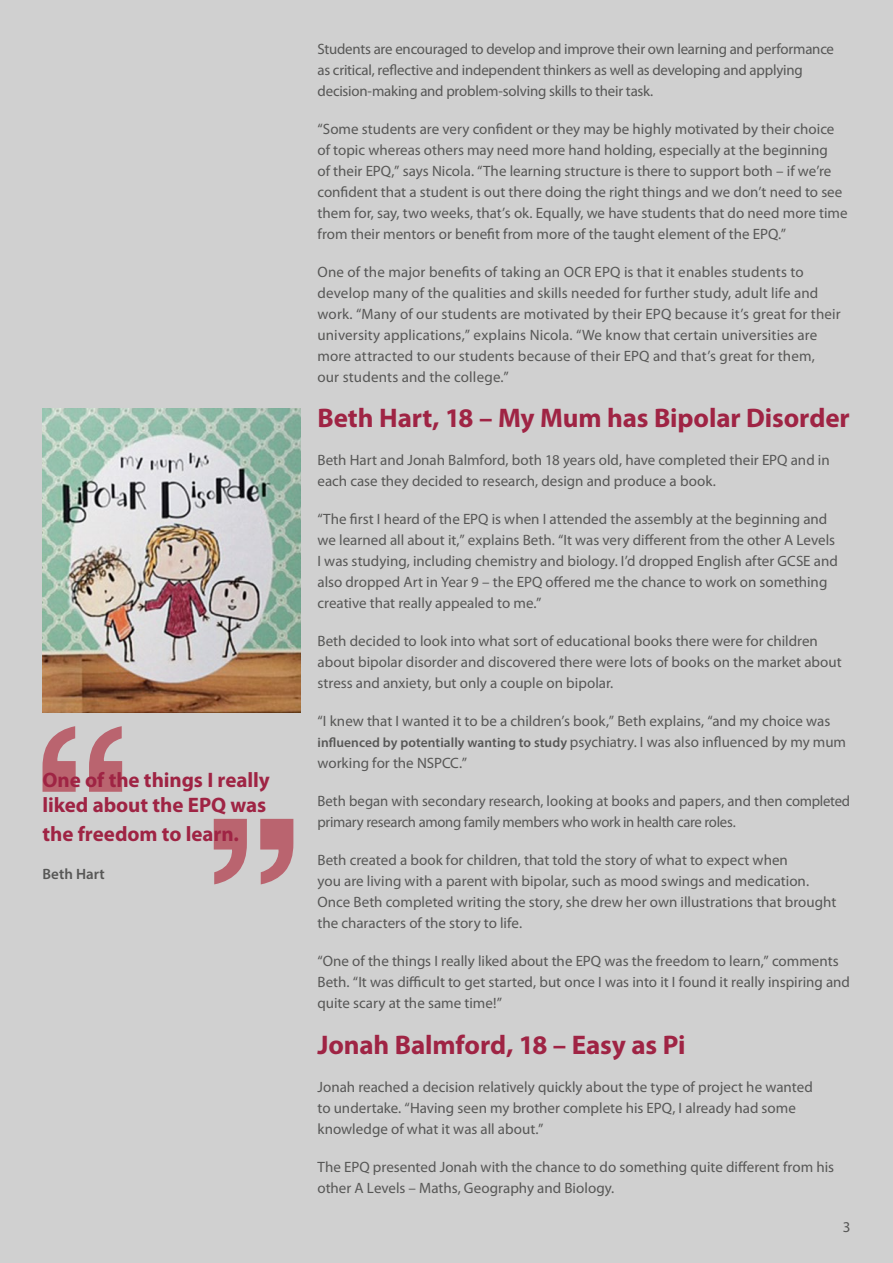
<style>
.page{position:relative;width:893px;height:1263px;background:#d0d0d0}
.page>*{position:absolute;margin:0;border:0;box-sizing:border-box;transform-origin:0 0}
.Subhead_1{font:700 27px "Myriad Pro";letter-spacing:-.005em;color:#9f2444}
.Body{font:700 27px "Myriad Pro";letter-spacing:-.005em;color:#9f2444}
.Subhead_1-2{font:700 21px/25.5px "Myriad Pro";letter-spacing:-.005em;color:#9f2444}
.Body-2{font:15px/21px "Myriad Pro";color:#575756}
.Body-3{font:600 15px "Myriad Pro";letter-spacing:.005em;color:#575756}
.Body-4{font:600 13.5px "Myriad Pro";letter-spacing:.005em;color:#575756}
.s1{font-weight:400;font-size:15px}
</style>
<div class="page">
<svg style="left:43px;top:726px;width:79px;height:66px"></svg>
<svg style="left:214px;top:819px;width:79px;height:65px"></svg>
<img style="left:43px;top:409px;width:257px;height:303px">
<h3 class="Subhead_1-2" style="left:43px;top:766px;width:229px">One of the things I really liked about the EPQ was</h3>
<h3 class="Subhead_1-2" style="left:43px;top:820px;width:198px">the freedom to learn.</h3>
<h5 class="Body-3" style="left:43px;top:864px;width:64px">Beth Hart</h5>
<h5 class="Body-2" style="left:317px;top:38px;width:518px">Students are encouraged to develop and improve their own learning and performance as critical, reflective and independent thinkers as well as developing and applying decision-making and problem-solving skills to their task.</h5>
<h5 class="Body-2" style="left:317px;top:118px;width:532px">“Some students are very confident or they may be highly motivated by their choice of topic whereas others may need more hand holding, especially at the beginning<br>of their EPQ,” says Nicola. “The learning structure is there to support both – if we’re confident that a student is out there doing the right things and we don’t need to see them for, say, two weeks, that’s ok. Equally, we have students that do need more time from their mentors or benefit from more of the taught element of the EPQ.”</h5>
<h5 class="Body-2" style="left:317px;top:261px;width:525px">One of the major benefits of taking an OCR EPQ is that it enables students to develop many of the qualities and skills needed for further study, adult life and work. “Many of our students are motivated by their EPQ because it’s great for their university applications,” explains Nicola. “We know that certain universities are more attracted to our students because of their EPQ and that’s great for them,<br>our students and the college.”</h5>
<h3 class="Subhead_1" style="left:317px;top:401px;width:534px">Beth Hart, 18 – My Mum has Bipolar Disorder</h3>
<h5 class="Body-2" style="left:317px;top:450px;width:514px">Beth Hart and Jonah Balmford, both 18 years old, have completed their EPQ and in each case they decided to research, design and produce a book.</h5>
<h5 class="Body-2" style="left:317px;top:509px;width:522px">“The first I heard of the EPQ is when I attended the assembly at the beginning and we learned all about it,” explains Beth. “It was very different from the other A Levels I was studying, including chemistry and biology. I’d dropped English after GCSE and also dropped Art in Year 9 – the EPQ offered me the chance to work on something creative that really appealed to me.”</h5>
<h5 class="Body-2" style="left:317px;top:631px;width:526px">Beth decided to look into what sort of educational books there were for children about bipolar disorder and discovered there were lots of books on the market about stress and anxiety, but only a couple on bipolar.</h5>
<h5 class="Body-2" style="left:317px;top:711px;width:514px">“I knew that I wanted it to be a children’s book,” Beth explains, “and my choice was</h5>
<h5 class="Body-4" style="left:317px;top:734px;width:530px">influenced by potentially wanting to study <span class="s1">psychiatry. I was also influenced by my mum</span></h5>
<h5 class="Body-2" style="left:317px;top:753px;width:151px">working for the NSPCC.”</h5>
<h5 class="Body-2" style="left:317px;top:791px;width:534px">Beth began with secondary research, looking at books and papers, and then completed primary research among family members who work in health care roles.</h5>
<h5 class="Body-2" style="left:317px;top:850px;width:520px">Beth created a book for children, that told the story of what to expect when<br>you are living with a parent with bipolar, such as mood swings and medication.<br>Once Beth completed writing the story, she drew her own illustrations that brought the characters of the story to life.</h5>
<h5 class="Body-2" style="left:317px;top:951px;width:534px">“One of the things I really liked about the EPQ was the freedom to learn,” comments<br>Beth. “It was difficult to get started, but once I was into it I found it really inspiring and quite scary at the same time!”</h5>
<h5 class="Body" style="left:317px;top:1027px;width:369px">Jonah Balmford, 18 – Easy as Pi</h5>
<h5 class="Body-2" style="left:317px;top:1076px;width:497px">Jonah reached a decision relatively quickly about the type of project he wanted to undertake. “Having seen my brother complete his EPQ, I already had some knowledge of what it was all about.”</h5>
<h5 class="Body-2" style="left:317px;top:1156px;width:518px">The EPQ presented Jonah with the chance to do something quite different from his other A Levels – Maths, Geography and Biology.</h5>
<p class="Body-2" style="left:843px;top:1216px;width:9px">3</p>
</div>
